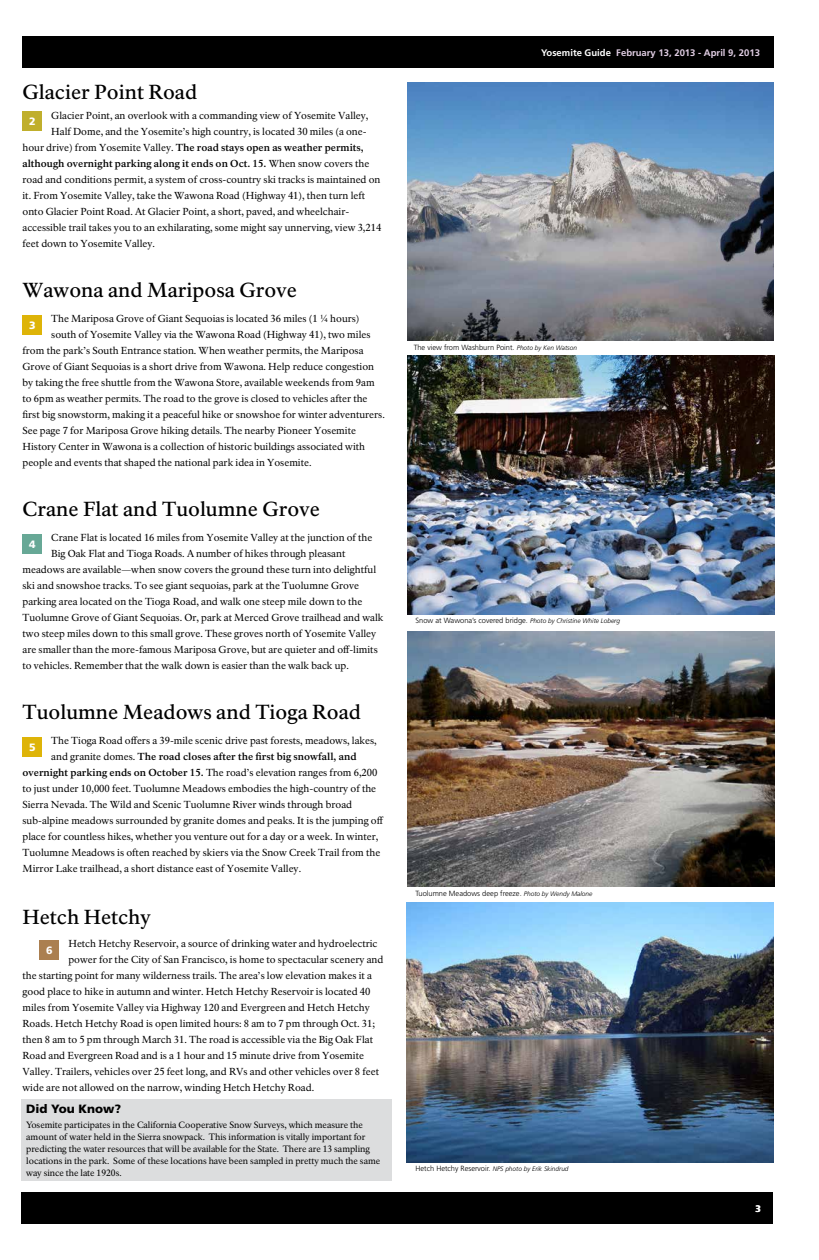
<style>
.page{position:relative;width:819px;height:1260px;background:#fff}
.page>*{position:absolute;margin:0;border:0;box-sizing:border-box;transform-origin:0 0}
.t1{font:500 20px "NPS Rawlinson OT";color:#000}
.t2{font:900 12px "Frutiger LT Std";color:#000}
.t3{font:900 10.7px "Frutiger LT Std";color:#fff}
.t4{font:10px "NPS Rawlinson OT";color:#000}
.t5{font:700 10px "NPS Rawlinson OT";color:#000}
.t6{font:700 9.5px "Frutiger LT Std";color:#e1cee4}
.t7{font:700 9.5px "Frutiger LT Std";color:#fff}
.t8{font:9px/12px "NPS Rawlinson OT";letter-spacing:-.005em;color:#000}
.t9{font:300 7.5px "Frutiger LT Std";color:#000}
.t10{font:italic 300 6.5px "Frutiger LT Std";color:#000}
.s1{font-weight:400}
.s2{font-weight:700}
.s3{color:#fff}
.s4{font-style:italic;font-size:6.5px}
.s5{font-style:normal;font-size:7.5px}
</style>
<div class="page">
<div style="left:22px;top:36px;width:752px;height:32px;background:#000"></div>
<div style="left:22px;top:1192px;width:751px;height:32px;background:#000"></div>
<div style="left:22px;top:111px;width:20px;height:20px;background:#c0af2c"></div>
<div style="left:22px;top:315px;width:20px;height:20px;background:#deb408"></div>
<div style="left:22px;top:534px;width:20px;height:20px;background:#67a896"></div>
<div style="left:22px;top:737px;width:20px;height:20px;background:#deb408"></div>
<img style="left:408px;top:355px;width:367px;height:259px">
<img style="left:408px;top:82px;width:366px;height:259px">
<img style="left:408px;top:631px;width:367px;height:256px">
<img style="left:406px;top:902px;width:368px;height:261px">
<div style="left:40px;top:940px;width:19px;height:20px;background:#ab7f50"></div>
<div style="left:22px;top:1099px;width:370px;height:82px;background:#dcddde"></div>
<h1 class="t1" style="left:22px;top:80px;width:176px">Glacier Point Road</h1>
<p class="t3" style="left:29px;top:115px;width:8px">2</p>
<p class="t4" style="left:51px;top:109px;width:319px">Glacier Point, an overlook with a commanding view of Yosemite Valley,</p>
<p class="t4" style="left:51px;top:125px;width:317px">Half Dome, and the Yosemite’s high country, is located 30 miles (a one-</p>
<p class="t5" style="left:22px;top:141px;width:343px"><span class="s1">hour drive) from Yosemite Valley.</span> The road stays open as weather permits,</p>
<p class="t5" style="left:22px;top:157px;width:348px">although overnight parking along it ends on Oct. 15. <span class="s1">When snow covers the</span></p>
<p class="t4" style="left:22px;top:173px;width:360px">road and conditions permit, a system of cross-country ski tracks is maintained on</p>
<p class="t4" style="left:22px;top:189px;width:344px">it. From Yosemite Valley, take the Wawona Road (Highway 41), then turn left</p>
<p class="t4" style="left:22px;top:205px;width:328px">onto Glacier Point Road. At Glacier Point, a short, paved, and wheelchair-</p>
<p class="t4" style="left:22px;top:221px;width:360px">accessible trail takes you to an exhilarating, some might say unnerving, view 3,214</p>
<p class="t4" style="left:22px;top:237px;width:134px">feet down to Yosemite Valley.</p>
<h1 class="t1" style="left:22px;top:277px;width:276px">Wawona and Mariposa Grove</h1>
<p class="t3" style="left:29px;top:318px;width:8px">3</p>
<p class="t4" style="left:51px;top:312px;width:310px">The Mariposa Grove of Giant Sequoias is located 36 miles (1 ¼ hours)</p>
<p class="t4" style="left:51px;top:328px;width:321px">south of Yosemite Valley via the Wawona Road (Highway 41), two miles</p>
<p class="t4" style="left:22px;top:344px;width:343px">from the park’s South Entrance station. When weather permits, the Mariposa</p>
<p class="t4" style="left:22px;top:360px;width:353px">Grove of Giant Sequoias is a short drive from Wawona. Help reduce congestion</p>
<p class="t4" style="left:22px;top:376px;width:354px">by taking the free shuttle from the Wawona Store, available weekends from 9am</p>
<p class="t4" style="left:22px;top:392px;width:347px">to 6pm as weather permits. The road to the grove is closed to vehicles after the</p>
<p class="t4" style="left:22px;top:408px;width:364px">first big snowstorm, making it a peaceful hike or snowshoe for winter adventurers.</p>
<p class="t4" style="left:22px;top:424px;width:335px">See page 7 for Mariposa Grove hiking details. The nearby Pioneer Yosemite</p>
<p class="t4" style="left:22px;top:440px;width:344px">History Center in Wawona is a collection of historic buildings associated with</p>
<p class="t4" style="left:22px;top:456px;width:291px">people and events that shaped the national park idea in Yosemite.</p>
<h1 class="t1" style="left:22px;top:496px;width:299px">Crane Flat and Tuolumne Grove</h1>
<p class="t3" style="left:29px;top:538px;width:8px">4</p>
<p class="t4" style="left:51px;top:531px;width:323px">Crane Flat is located 16 miles from Yosemite Valley at the junction of the</p>
<p class="t4" style="left:51px;top:547px;width:296px">Big Oak Flat and Tioga Roads. A number of hikes through pleasant</p>
<p class="t4" style="left:22px;top:563px;width:355px">meadows are available—when snow covers the ground these turn into delightful</p>
<p class="t4" style="left:22px;top:579px;width:338px">ski and snowshoe tracks. To see giant sequoias, park at the Tuolumne Grove</p>
<p class="t4" style="left:22px;top:595px;width:342px">parking area located on the Tioga Road, and walk one steep mile down to the</p>
<p class="t4" style="left:22px;top:611px;width:363px">Tuolumne Grove of Giant Sequoias. Or, park at Merced Grove trailhead and walk</p>
<p class="t4" style="left:22px;top:627px;width:355px">two steep miles down to this small grove. These groves north of Yosemite Valley</p>
<p class="t4" style="left:22px;top:643px;width:357px">are smaller than the more-famous Mariposa Grove, but are quieter and off-limits</p>
<p class="t4" style="left:22px;top:659px;width:328px">to vehicles. Remember that the walk down is easier than the walk back up.</p>
<h1 class="t1" style="left:22px;top:699px;width:340px">Tuolumne Meadows and Tioga Road</h1>
<p class="t3" style="left:29px;top:741px;width:8px">5</p>
<p class="t4" style="left:51px;top:734px;width:327px">The Tioga Road offers a 39-mile scenic drive past forests, meadows, lakes,</p>
<p class="t5" style="left:51px;top:750px;width:307px"><span class="s1">and granite domes.</span> The road closes after the first big snowfall, and</p>
<p class="t4" style="left:22px;top:766px;width:356px"><span class="s2">overnight parking ends on October 15.</span> The road’s elevation ranges from 6,200</p>
<p class="t4" style="left:22px;top:782px;width:355px">to just under 10,000 feet. Tuolumne Meadows embodies the high-country of the</p>
<p class="t4" style="left:22px;top:798px;width:331px">Sierra Nevada. The Wild and Scenic Tuolumne River winds through broad</p>
<p class="t4" style="left:22px;top:814px;width:363px">sub-alpine meadows surrounded by granite domes and peaks. It is the jumping off</p>
<p class="t4" style="left:22px;top:830px;width:357px">place for countless hikes, whether you venture out for a day or a week. In winter,</p>
<p class="t4" style="left:22px;top:846px;width:359px">Tuolumne Meadows is often reached by skiers via the Snow Creek Trail from the</p>
<p class="t4" style="left:22px;top:862px;width:280px">Mirror Lake trailhead, a short distance east of Yosemite Valley.</p>
<h1 class="t1" style="left:22px;top:904px;width:130px">Hetch Hetchy</h1>
<p class="t4" style="left:68px;top:937px;width:311px">Hetch Hetchy Reservoir, a source of drinking water and hydroelectric</p>
<p class="t4" style="left:68px;top:953px;width:317px">power for the City of San Francisco, is home to spectacular scenery and</p>
<p class="t4" style="left:22px;top:969px;width:351px">the starting point for many wilderness trails. The area’s low elevation makes it a</p>
<p class="t4" style="left:22px;top:985px;width:350px">good place to hike in autumn and winter. Hetch Hetchy Reservoir is located 40</p>
<p class="t4" style="left:22px;top:1001px;width:349px">miles from Yosemite Valley via Highway 120 and Evergreen and Hetch Hetchy</p>
<p class="t4" style="left:22px;top:1017px;width:354px">Roads. Hetch Hetchy Road is open limited hours: 8 am to 7 pm through Oct. 31;</p>
<p class="t4" style="left:22px;top:1033px;width:352px">then 8 am to 5 pm through March 31. The road is accessible via the Big Oak Flat</p>
<p class="t4" style="left:22px;top:1049px;width:343px">Road and Evergreen Road and is a 1 hour and 15 minute drive from Yosemite</p>
<p class="t4" style="left:22px;top:1065px;width:358px">Valley. Trailers, vehicles over 25 feet long, and RVs and other vehicles over 8 feet</p>
<p class="t4" style="left:22px;top:1081px;width:293px">wide are not allowed on the narrow, winding Hetch Hetchy Road.</p>
<p class="t3" style="left:46px;top:944px;width:8px">6</p>
<p class="t2" style="left:26px;top:1101px;width:96px">Did You Know?</p>
<p class="t8" style="left:26px;top:1119px;width:355px">Yosemite participates in the California Cooperative Snow Surveys, which measure the amount of water held in the Sierra snowpack. This information is vitally important for predicting the water resources that will be available for the State. There are 13 sampling locations in the park. Some of these locations have been sampled in pretty much the same way since the late 1920s.</p>
<p class="t6" style="left:541px;top:47px;width:220px"><span class="s3">Yosemite Guide</span> February 13, 2013 - April 9, 2013</p>
<p class="t9" style="left:414px;top:343px;width:165px">The view from Washburn Point. <span class="s4">Photo by Ken Watson</span></p>
<p class="t9" style="left:416px;top:617px;width:206px">Snow at Wawona’s covered bridge. <span class="s4">Photo by Christine White Loberg</span></p>
<p class="t9" style="left:416px;top:889px;width:178px">Tuolumne Meadows deep freeze. <span class="s4">Photo by Wendy Malone</span></p>
<p class="t10" style="left:416px;top:1165px;width:155px"><span class="s5">Hetch Hetchy Reservoir.</span> NPS photo by Erik Skindrud</p>
<p class="t7" style="left:756px;top:1203px;width:7px">3</p>
</div>
